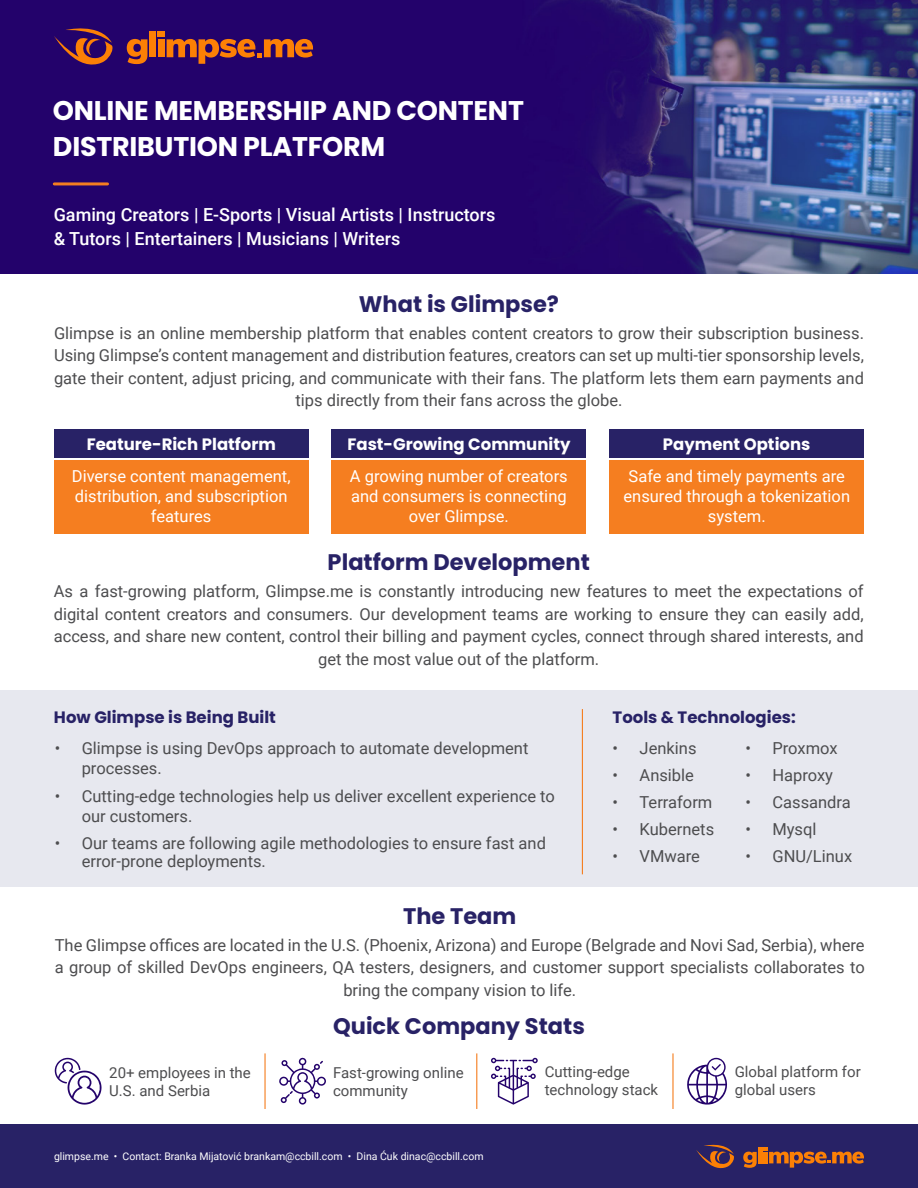
<style>
.page{position:relative;width:918px;height:1188px;background:#fff}
.page>*{position:absolute;margin:0;border:0;box-sizing:border-box;transform-origin:0 0}
.t1{font:27px/36px "Poppins";letter-spacing:-.01em;color:#fff}
.t2{font:22.5px "Poppins";color:#282266}
.t3{font:500 18px/24px "Roboto";color:#fff}
.t4{font:16.5px/22.5px "Roboto";color:#4d4d4f;text-align:center}
.t5{font:16.5px/19.8px "Roboto";color:#fff;text-align:center}
.t6{font:16.5px "Poppins";color:#fff}
.t7{font:16.5px "Poppins";color:#282266}
.t8{font:15px/18px "Roboto";color:#4d4d4f}
.t9{font:10.5px "Roboto";color:#fff}
</style>
<div class="page">
<img style="left:0;top:0;width:918px;height:274px">
<div style="left:0;top:1124px;width:918px;height:64px;background:#282266"></div>
<div style="left:609px;top:429px;width:255px;height:29px;background:#282266"></div>
<div style="left:609px;top:460px;width:255px;height:74px;background:#f57e20"></div>
<div style="left:332px;top:429px;width:254px;height:29px;background:#282266"></div>
<div style="left:331px;top:460px;width:255px;height:74px;background:#f57e20"></div>
<div style="left:54px;top:429px;width:255px;height:29px;background:#282266"></div>
<div style="left:54px;top:460px;width:255px;height:74px;background:#f57e20"></div>
<div style="left:0;top:691px;width:918px;height:196px;background:#e7e8ef"></div>
<hr style="left:54px;top:182px;width:54px;height:3px;background:#f57e20">
<hr style="left:582px;top:709px;width:1px;height:165px;background:#f57e20">
<hr style="left:264px;top:1053px;width:2px;height:56px;background:#f57e20">
<hr style="left:476px;top:1053px;width:1px;height:56px;background:#f57e20">
<hr style="left:672px;top:1053px;width:2px;height:56px;background:#f57e20">
<svg style="left:127px;top:39px;width:20px;height:25px"></svg>
<div style="left:149px;top:32px;width:7px;height:25px;background:#fc8005"></div>
<svg style="left:158px;top:32px;width:155px;height:32px;background:#7a3441"></svg>
<svg style="left:54px;top:22px;width:60px;height:48px;background:#531e54"></svg>
<svg style="left:743px;top:1152px;width:14px;height:16px"></svg>
<hr style="left:758px;top:1147px;width:4px;height:16px;background:#fc8005">
<svg style="left:763px;top:1147px;width:101px;height:21px"></svg>
<svg style="left:696px;top:1144px;width:38px;height:25px"></svg>
<svg style="left:279px;top:1057px;width:47px;height:48px"></svg>
<svg style="left:491px;top:1058px;width:47px;height:47px"></svg>
<svg style="left:687px;top:1058px;width:40px;height:47px"></svg>
<svg style="left:55px;top:1058px;width:47px;height:47px"></svg>
<h1 class="t1" style="left:53px;top:92px;width:472px">ONLINE MEMBERSHIP AND CONTENT<br>DISTRIBUTION PLATFORM</h1>
<p class="t3" style="left:54px;top:202px;width:443px">Gaming Creators | E-Sports | Visual Artists | Instructors &amp; Tutors | Entertainers | Musicians | Writers</p>
<h2 class="t2" style="left:359px;top:291px;width:202px">What is Glimpse?</h2>
<p class="t4" style="left:54px;top:321px;width:812px">Glimpse is an online membership platform that enables content creators to grow their subscription business.<br>Using Glimpse’s content management and distribution features, creators can set up multi-tier sponsorship levels, gate their content, adjust pricing, and communicate with their fans. The platform lets them earn payments and tips directly from their fans across the globe.</p>
<p class="t6" style="left:87px;top:434px;width:191px">Feature-Rich Platform</p>
<p class="t6" style="left:347px;top:434px;width:225px">Fast-Growing Community</p>
<p class="t6" style="left:663px;top:434px;width:149px">Payment Options</p>
<p class="t5" style="left:72px;top:466px;width:220px">Diverse content management, distribution, and subscription features</p>
<p class="t5" style="left:350px;top:466px;width:219px">A growing number of creators and consumers is connecting over Glimpse.</p>
<p class="t5" style="left:623px;top:466px;width:228px">Safe and timely payments are ensured through a tokenization system.</p>
<h2 class="t2" style="left:328px;top:550px;width:264px">Platform Development</h2>
<p class="t4" style="left:54px;top:580px;width:812px">As a fast-growing platform, Glimpse.me is constantly introducing new features to meet the expectations of digital content creators and consumers. Our development teams are working to ensure they can easily add, access, and share new content, control their billing and payment cycles, connect through shared interests, and get the most value out of the platform.</p>
<p class="t7" style="left:54px;top:708px;width:223px">How Glimpse is Being Built</p>
<p class="t4" style="left:82px;top:738px;width:448px;line-height:19.8px;text-align:left;text-indent:-27px">• Glimpse is using DevOps approach to automate development processes.</p>
<p class="t4" style="left:82px;top:786px;width:475px;line-height:19.8px;text-align:left;text-indent:-27px">• Cutting-edge technologies help us deliver excellent experience to our customers.</p>
<p class="t4" style="left:82px;top:834px;width:466px;line-height:18px;text-align:left;text-indent:-27px">• Our teams are following agile methodologies to ensure fast and error-prone deployments.</p>
<p class="t7" style="left:613px;top:708px;width:185px">Tools &amp; Technologies:</p>
<p class="t4" style="left:613px;top:736px;width:85px">• Jenkins</p>
<p class="t4" style="left:613px;top:763px;width:83px">• Ansible</p>
<p class="t4" style="left:613px;top:790px;width:101px">• Terraform</p>
<p class="t4" style="left:613px;top:817px;width:103px">• Kubernets</p>
<p class="t4" style="left:613px;top:844px;width:89px">• VMware</p>
<p class="t4" style="left:745px;top:736px;width:94px">• Proxmox</p>
<p class="t4" style="left:745px;top:763px;width:89px">• Haproxy</p>
<p class="t4" style="left:745px;top:790px;width:107px">• Cassandra</p>
<p class="t4" style="left:745px;top:817px;width:73px">• Mysql</p>
<p class="t4" style="left:745px;top:844px;width:108px">• GNU/Linux</p>
<h2 class="t2" style="left:403px;top:903px;width:115px">The Team</h2>
<p class="t4" style="left:55px;top:933px;width:812px">The Glimpse offices are located in the U.S. (Phoenix, Arizona) and Europe (Belgrade and Novi Sad, Serbia), where a group of skilled DevOps engineers, QA testers, designers, and customer support specialists collaborates to bring the company vision to life.</p>
<h2 class="t2" style="left:333px;top:1013px;width:253px">Quick Company Stats</h2>
<p class="t8" style="left:109px;top:1063px;width:143px">20+ employees in the<br>U.S. and Serbia</p>
<p class="t8" style="left:333px;top:1063px;width:132px">Fast-growing online community</p>
<p class="t8" style="left:545px;top:1062px;width:115px">Cutting-edge technology stack</p>
<p class="t8" style="left:735px;top:1062px;width:127px">Global platform for global users</p>
<p class="t9" style="left:54px;top:1149px;width:431px">glimpse.me • Contact: Branka Mijatović brankam@ccbill.com • Dina Ćuk dinac@ccbill.com</p>
</div>
